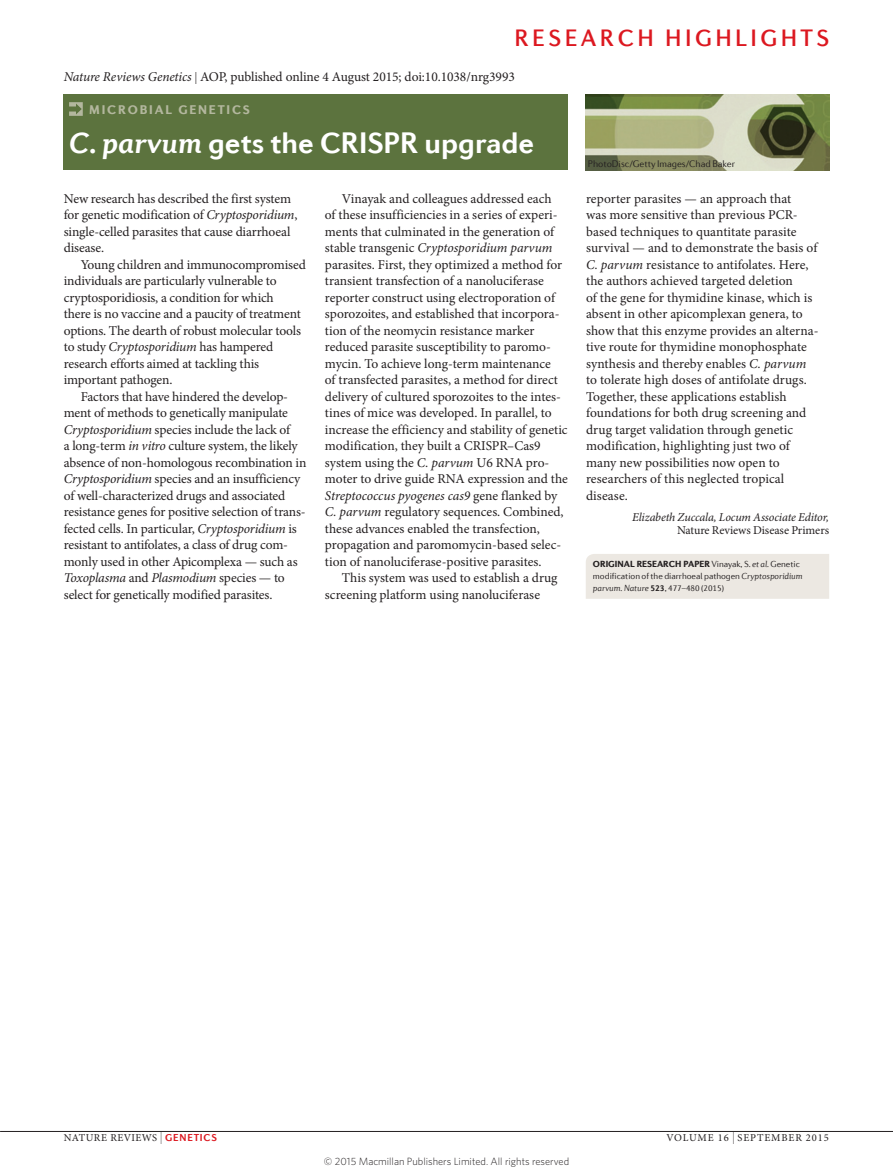
<style>
.page{position:relative;width:893px;height:1174px;background:#fff}
.page>*{position:absolute;margin:0;border:0;box-sizing:border-box;transform-origin:0 0}
.Title_small{font:700 30px "Diverda Sans Com";color:#fff}
.t1{font:500 24px "Diverda Sans Com";letter-spacing:.14em;color:#dc1820}
.Body_text{font:13.5px/16.5px "Minion Pro";letter-spacing:-.005em;color:#231f20}
.Body_first{font:13.5px/16.5px "Minion Pro";letter-spacing:-.01em;color:#231f20}
.Strapline{font:900 12.75px "Diverda Sans Com";letter-spacing:.14em;color:#b3b79e}
.Author{font:italic 12px/13.5px "Minion Pro";letter-spacing:-.01em;color:#231f20;text-align:right}
.t2{font:300 10.5px "Whitney";color:#231f20}
.t3{font:10.5px "Minion Pro";letter-spacing:.04em;color:#231f20}
.t4{font:10.5px "Minion Pro";letter-spacing:.07em;color:#231f20}
.Credit_line{font:300 9.75px "Diverda Sans Com";letter-spacing:-.005em;color:#231f20}
.Info_box_text{font:300 9px/12px "Diverda Sans Com";letter-spacing:-.005em;color:#231f20}
.s1{font-style:italic}
.s2{font-size:12px}
.s3{font-style:normal}
.s4{font-weight:900}
.s5{font-family:"Diverda Sans Com Light Italic 2";font-weight:400}
.s6{font-weight:700}
.s7{font-family:"Diverda Sans Com";font-weight:700;font-size:10.2px;color:#dc1820}
</style>
<div class="page">
<div style="left:64px;top:94px;width:504px;height:76px;background:#5c733e"></div>
<img style="left:585px;top:94px;width:244px;height:76px">
<hr style="left:0;top:1131px;width:893px;height:1px;background:#231f20">
<svg style="left:585px;top:153px;width:143px;height:17px;background:#8e916f"></svg>
<div style="left:586px;top:554px;width:243px;height:45px;background:#ece8e2"></div>
<svg style="left:69px;top:102px;width:14px;height:14px"></svg>
<h2 class="t1" style="left:514px;top:24px;width:316px">RESEARCH HIGHLIGHTS</h2>
<p class="Body_text" style="left:64px;top:69px;width:453px"><span class="s1">Nature Reviews Genetics</span> <span class="s2">|</span> AOP, published online 4 August 2015; doi:10.1038/nrg3993</p>
<p class="Strapline" style="left:89px;top:102px;width:162px">MICROBIAL GENETICS</p>
<p class="Title_small" style="left:69px;top:125px;width:467px"><span class="s1">C. parvum</span> gets the CRISPR upgrade</p>
<p class="Body_first" style="left:64px;top:190px;width:235px">New research has described the first system for genetic modification of <span class="s1">Cryptosporidium</span>, single-celled parasites that cause diarrhoeal disease.</p>
<p class="Body_text" style="left:64px;top:256px;width:244px;text-indent:17px">Young children and immunocompromised individuals are particularly vulnerable to cryptosporidiosis, a condition for which<br>there is no vaccine and a paucity of treatment options. The dearth of robust molecular tools to study <span class="s1">Cryptosporidium</span> has hampered research efforts aimed at tackling this important pathogen.</p>
<p class="Body_text" style="left:64px;top:388px;width:244px;text-indent:17px">Factors that have hindered the develop&shy;ment of methods to genetically manipulate <span class="s1">Cryptosporidium</span> species include the lack of<br>a long-term <span class="s1">in vitro</span> culture system, the likely absence of non-homologous recombination in <span class="s1">Cryptosporidium</span> species and an insufficiency of well-characterized drugs and associated resistance genes for positive selection of trans&shy;fected cells. In particular, <span class="s1">Cryptosporidium</span> is resistant to antifolates, a class of drug com&shy;monly used in other Apicomplexa — such as <span class="s1">Toxoplasma</span> and <span class="s1">Plasmodium</span> species — to select for genetically modified parasites.</p>
<p class="Body_text" style="left:325px;top:190px;width:245px;text-indent:17px">Vinayak and colleagues addressed each<br>of these insufficiencies in a series of experi&shy;ments that culminated in the generation of stable transgenic <span class="s1">Cryptosporidium parvum </span>parasites. First, they optimized a method for transient transfection of a nanoluciferase reporter construct using electroporation of sporozoites, and established that incorpora&shy;tion of the neomycin resistance marker reduced parasite susceptibility to paromo&shy;mycin. To achieve long-term maintenance<br>of transfected parasites, a method for direct delivery of cultured sporozoites to the intes&shy;tines of mice was developed. In parallel, to increase the efficiency and stability of genetic modification, they built a CRISPR–Cas9 system using the <span class="s1">C. parvum</span> U6 RNA pro&shy;moter to drive guide RNA expression and the <span class="s1">Streptococcus pyogenes cas9</span> gene flanked by <span class="s1">C. parvum</span> regulatory sequences. Combined, these advances enabled the transfection, propagation and paromomycin-based selec&shy;tion of nanoluciferase-positive parasites.</p>
<p class="Body_text" style="left:325px;top:570px;width:234px;text-indent:17px">This system was used to establish a drug screening platform using nanoluciferase</p>
<p class="Credit_line" style="left:588px;top:158px;width:149px">PhotoDisc/Getty Images/Chad Baker</p>
<p class="Body_text" style="left:586px;top:190px;width:234px">reporter parasites — an approach that<br>was more sensitive than previous PCR&shy;based techniques to quantitate parasite survival — and to demonstrate the basis of <span class="s1">C. parvum</span> resistance to antifolates. Here, the authors achieved targeted deletion<br>of the gene for thymidine kinase, which is absent in other apicomplexan genera, to show that this enzyme provides an alterna&shy;tive route for thymidine monophosphate synthesis and thereby enables <span class="s1">C. parvum </span>to tolerate high doses of antifolate drugs.<br>Together, these applications establish foundations for both drug screening and drug target validation through genetic modification, highlighting just two of many new possibilities now open to researchers of this neglected tropical disease.</p>
<p class="Author" style="left:632px;top:511px;width:198px">Elizabeth Zuccala, Locum Associate Editor,<br><span class="s3">Nature Reviews Disease Primers</span></p>
<p class="Info_box_text" style="left:593px;top:558px;width:211px"><span class="s4">ORIGINAL RESEARCH PAPER</span> Vinayak, S. <span class="s1">et al.</span> Genetic modification of the diarrhoeal pathogen <span class="s5">Cryptosporidium </span><span class="s1">parvum</span>. <span class="s1">Nature</span> <span class="s6">523</span>, 477–480 (2015)</p>
<p class="t3" style="left:64px;top:1130px;width:155px">NATURE REVIEWS <span class="s2">|</span> <span class="s7">GENETICS</span></p>
<p class="t4" style="left:666px;top:1130px;width:164px">VOLUME 16 <span class="s2">|</span> SEPTEMBER 2015</p>
<p class="t2" style="left:324px;top:1154px;width:247px">© 2015 Macmillan Publishers Limited. All rights reserved</p>
</div>
